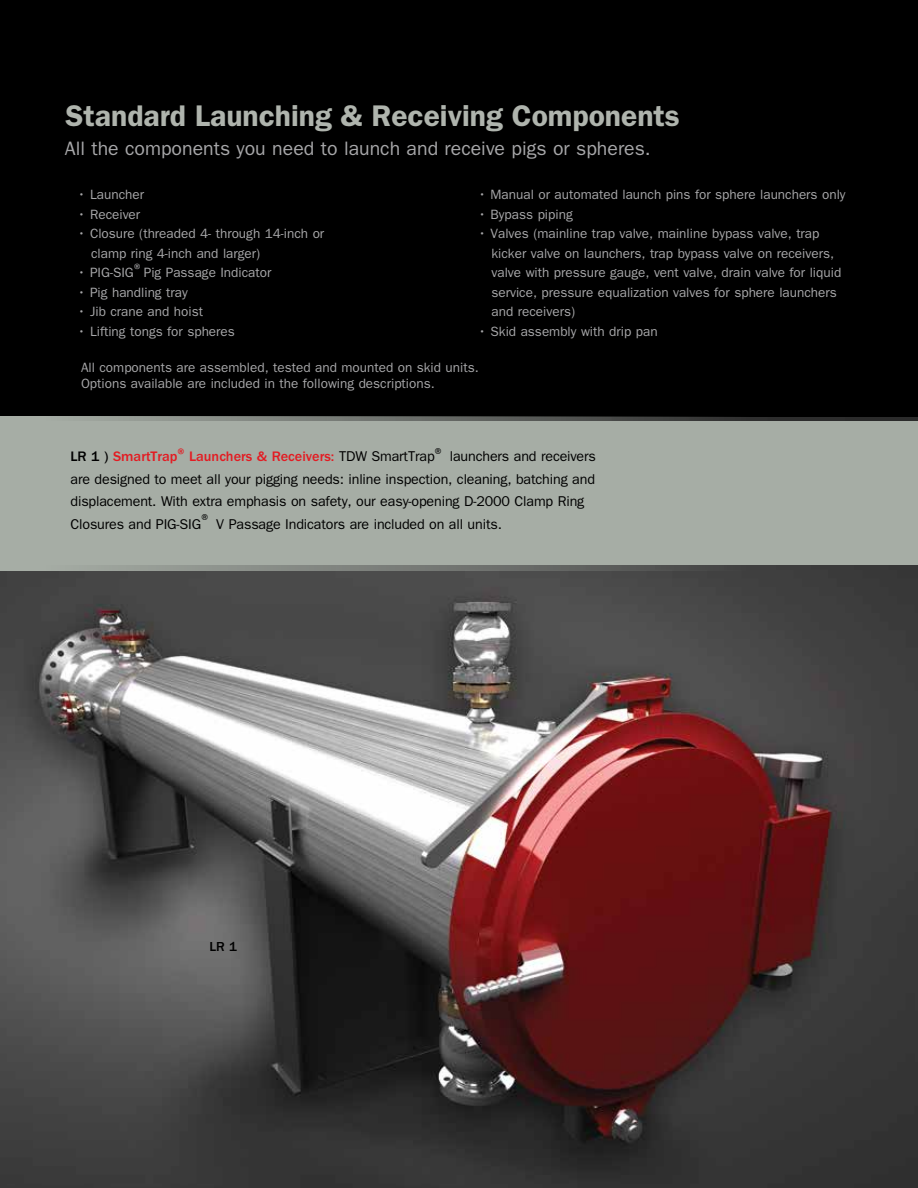
<style>
.page{position:relative;width:918px;height:1188px;background:#fff}
.page>*{position:absolute;margin:0;border:0;box-sizing:border-box;transform-origin:0 0}
.t1{font:600 30px "ITC Franklin Gothic Std";color:#afb4ad}
.t2{font:19.5px "ITC Franklin Gothic Std";color:#a7a7a9}
.t3{font:14.25px/22.5px "ITC Franklin Gothic Std";letter-spacing:-.01em;color:#000}
.t4{font:13.5px/19.5px "ITC Franklin Gothic Std";color:#a7a7a9}
.t5{font:500 13.5px "ITC Franklin Gothic Std";color:#000}
.s1{font-weight:500}
.s2{font-weight:500;color:#e31b22}
</style>
<div class="page">
<img style="left:0;top:416px;width:918px;height:772px">
<div style="left:0;top:422px;width:918px;height:143px;background:#a6ada5"></div>
<svg style="left:0;top:565px;width:898px;height:6px"></svg>
<div style="left:0;top:0;width:918px;height:416px;background:#000"></div>
<svg style="left:0;top:416px;width:898px;height:6px"></svg>
<p class="t1" style="left:66px;top:98px;width:616px">Standard Launching &amp; Receiving Components</p>
<p class="t2" style="left:65px;top:137px;width:587px">All the components you need to launch and receive pigs or spheres.</p>
<p class="t4" style="left:78px;top:185px;width:68px">• Launcher</p>
<p class="t4" style="left:78px;top:204px;width:64px">• Receiver</p>
<p class="t4" style="left:91px;top:224px;width:235px;text-indent:-14px">• Closure (threaded 4- through 14-inch or clamp ring 4-inch and larger)</p>
<p class="t4" style="left:78px;top:263px;width:195px">• PIG-SIG®Pig Passage Indicator</p>
<p class="t4" style="left:78px;top:282px;width:112px">• Pig handling tray</p>
<p class="t4" style="left:78px;top:302px;width:127px">• Jib crane and hoist</p>
<p class="t4" style="left:78px;top:321px;width:159px">• Lifting tongs for spheres</p>
<p class="t4" style="left:478px;top:185px;width:369px">• Manual or automated launch pins for sphere launchers only</p>
<p class="t4" style="left:478px;top:204px;width:96px">• Bypass piping</p>
<p class="t4" style="left:492px;top:224px;width:351px;text-indent:-14px">• Valves (mainline trap valve, mainline bypass valve, trap kicker valve on launchers, trap bypass valve on receivers, valve with pressure gauge, vent valve, drain valve for liquid service, pressure equalization valves for sphere launchers and receivers)</p>
<p class="t4" style="left:478px;top:321px;width:181px">• Skid assembly with drip pan</p>
<p class="t4" style="left:81px;top:359px;width:399px;line-height:16.5px">All components are assembled, tested and mounted on skid units.<br>Options available are included in the following descriptions.</p>
<p class="t3" style="left:70px;top:445px;width:527px"><span class="s1">LR 1 )</span> <span class="s2">SmartTrap</span><sup>®</sup> <span class="s2">Launchers &amp; Receivers:</span> TDW SmartTrap® launchers and receivers are designed to meet all your pigging needs: inline inspection, cleaning, batching and displacement. With extra emphasis on safety, our easy-opening D-2000 Clamp Ring Closures and PIG-SIG® V Passage Indicators are included on all units.</p>
<p class="t5" style="left:210px;top:939px;width:29px">LR 1</p>
</div>
